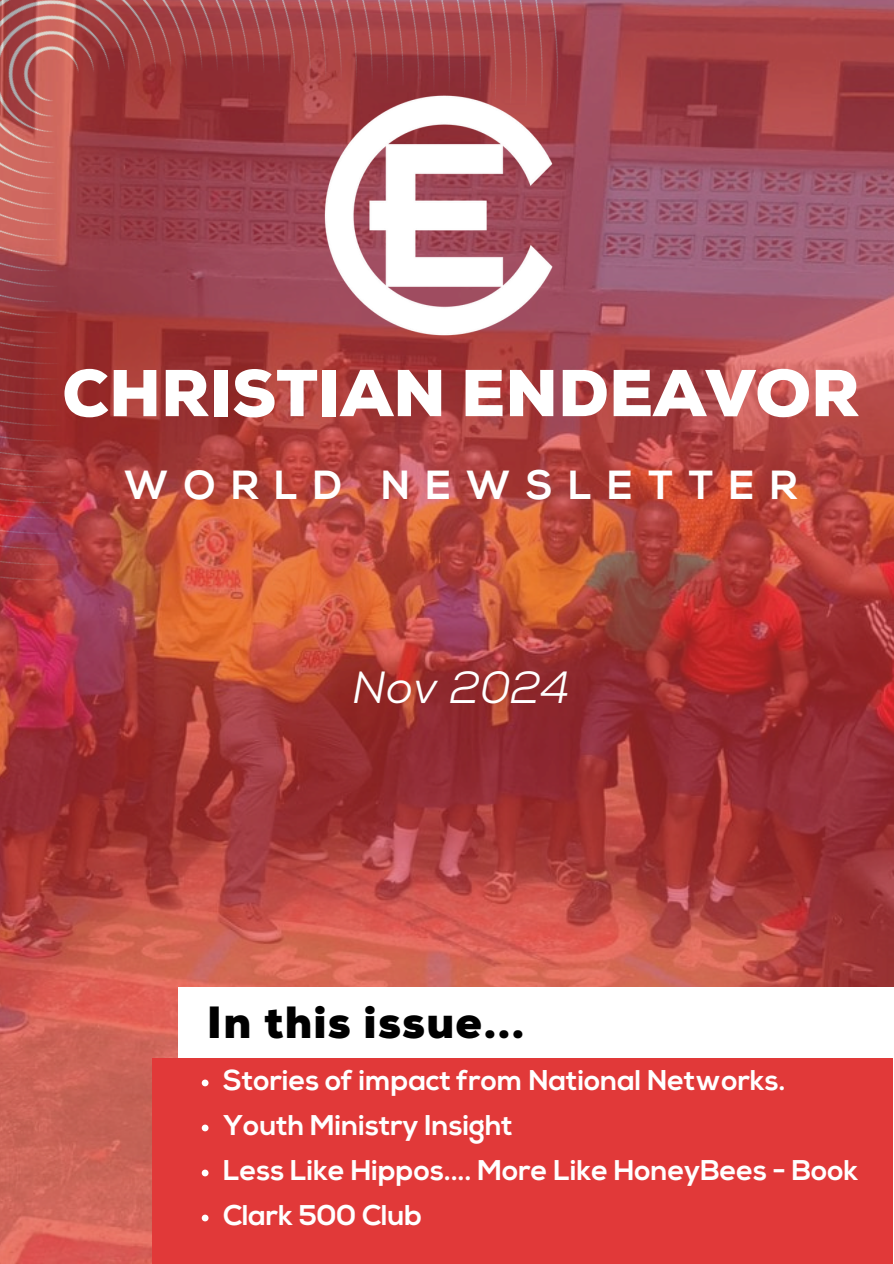
<style>
.page{position:relative;width:894px;height:1264px;background:#fff}
.page>*{position:absolute;margin:0;border:0;box-sizing:border-box;transform-origin:0 0}
.t1{font:900 66px "Nexa";color:#fff}
.t2{font:900 45px "Nexa";letter-spacing:.025em;color:#000}
.t3{font:italic 45px "Nexa";color:#fff}
.t4{font:700 40.5px "Nexa";letter-spacing:.38em;color:#fff}
.t5{font:700 28.5px "Nexa";color:#fff}
</style>
<div class="page">
<img style="left:0;top:0;width:893px;height:1263px">
<img style="left:292px;top:76px;width:309px;height:280px">
<div style="left:178px;top:987px;width:715px;height:276px;background:#fff"></div>
<div style="left:153px;top:1058px;width:740px;height:205px;background:#e13939"></div>
<svg style="left:202px;top:1079px;width:6px;height:7px"></svg>
<svg style="left:202px;top:1124px;width:6px;height:7px"></svg>
<svg style="left:202px;top:1169px;width:6px;height:7px"></svg>
<svg style="left:202px;top:1214px;width:6px;height:7px"></svg>
<p class="t1" style="left:62px;top:366px;width:798px">CHRISTIAN ENDEAVOR</p>
<h4 class="t4" style="left:124px;top:468px;width:674px">WORLD NEWSLETTER</h4>
<h1 class="t3" style="left:352px;top:668px;width:219px">Nov 2024</h1>
<p class="t2" style="left:207px;top:1004px;width:318px">In this issue...</p>
<h2 class="t5" style="left:223px;top:1068px;width:564px">Stories of impact from National Networks.</h2>
<h3 class="t5" style="left:223px;top:1113px;width:291px">Youth Ministry Insight</h3>
<p class="t5" style="left:223px;top:1158px;width:636px">Less Like Hippos.... More Like HoneyBees - Book</p>
<p class="t5" style="left:223px;top:1203px;width:201px">Clark 500 Club</p>
</div>
